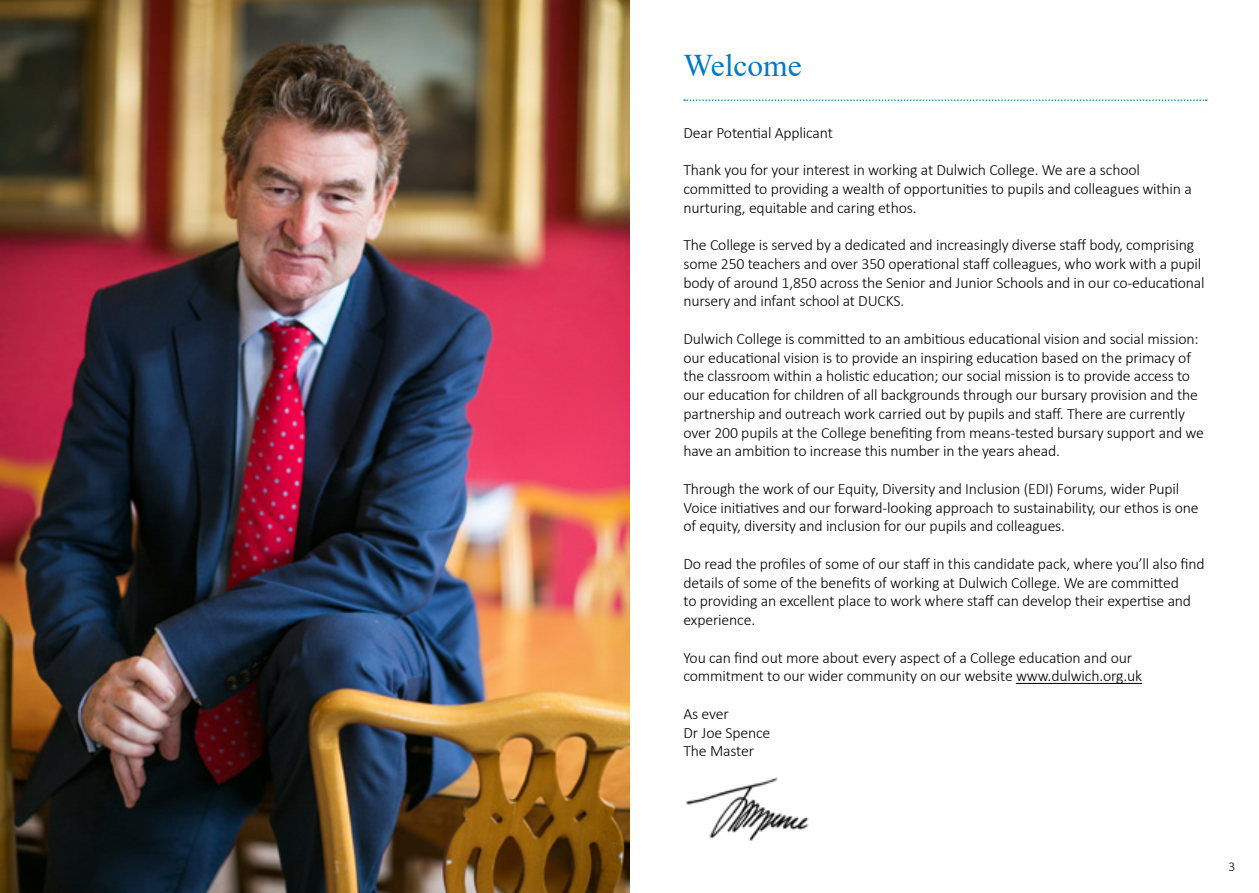
<style>
.page{position:relative;width:1259px;height:893px;background:#fff}
.page>*{position:absolute;margin:0;border:0;box-sizing:border-box;transform-origin:0 0}
.t1{font:31.5px "Times New Roman";color:#007ac2}
.t2{font:300 15.75px/18.8px "Calibri";letter-spacing:-.01em;color:#000}
.t3{font:300 13.5px "Calibri";color:#000}
</style>
<div class="page">
<img style="left:0;top:0;width:629px;height:893px">
<hr style="left:1016px;top:683px;width:126px;height:1px;background:#000">
<img style="left:685px;top:777px;width:124px;height:64px">
<svg style="left:684px;top:99px;width:522px;height:2px"></svg>
<h1 class="t1" style="left:683px;top:43px;width:120px">Welcome</h1>
<p class="t2" style="left:683px;top:123px;width:151px">Dear Potential Applicant</p>
<p class="t2" style="left:683px;top:160px;width:510px">Thank you for your interest in working at Dulwich College. We are a school committed to providing a wealth of opportunities to pupils and colleagues within a nurturing, equitable and caring ethos.</p>
<p class="t2" style="left:683px;top:235px;width:522px">The College is served by a dedicated and increasingly diverse staff body, comprising some 250 teachers and over 350 operational staff colleagues, who work with a pupil body of around 1,850 across the Senior and Junior Schools and in our co-educational nursery and infant school at DUCKS.</p>
<p class="t2" style="left:683px;top:329px;width:522px">Dulwich College is committed to an ambitious educational vision and social mission: our educational vision is to provide an inspiring education based on the primacy of the classroom within a holistic education; our social mission is to provide access to our education for children of all backgrounds through our bursary provision and the partnership and outreach work carried out by pupils and staff. There are currently over 200 pupils at the College benefiting from means-tested bursary support and we have an ambition to increase this number in the years ahead.</p>
<p class="t2" style="left:683px;top:479px;width:517px">Through the work of our Equity, Diversity and Inclusion (EDI) Forums, wider Pupil<br>Voice initiatives and our forward-looking approach to sustainability, our ethos is one of equity, diversity and inclusion for our pupils and colleagues.</p>
<p class="t2" style="left:683px;top:554px;width:522px">Do read the profiles of some of our staff in this candidate pack, where you’ll also find details of some of the benefits of working at Dulwich College. We are committed<br>to providing an excellent place to work where staff can develop their expertise and experience.</p>
<p class="t2" style="left:683px;top:648px;width:460px">You can find out more about every aspect of a College education and our commitment to our wider community on our website www.dulwich.org.uk</p>
<p class="t2" style="left:683px;top:704px;width:88px">As ever<br>Dr Joe Spence<br>The Master</p>
<p class="t3" style="left:1228px;top:858px;width:8px">3</p>
</div>
